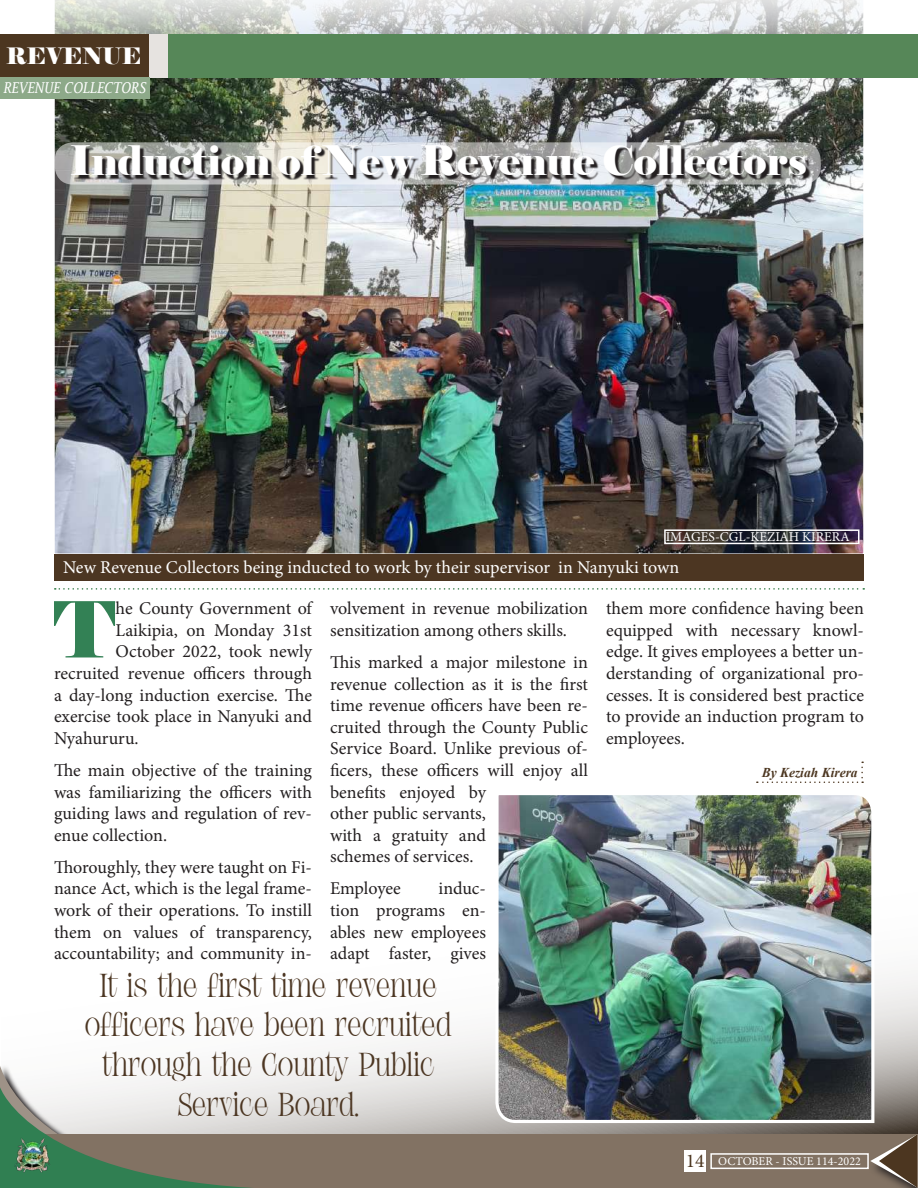
<style>
.page{position:relative;width:918px;height:1188px;background:#fff}
.page>*{position:absolute;margin:0;border:0;box-sizing:border-box;transform-origin:0 0}
.t1{font:77.25px "Elephant";color:#338155}
.t2{font:40.5px "Elephant";color:#fff}
.t3{font:33px/39.6px "Moresby";color:#4c3622;text-align:center}
.t4{font:22.5px "Elephant";color:#fff}
.t5{font:18px/21.6px "Minion Pro";color:#231f20;text-align:justify}
.t6{font:18px "Minion Pro";color:#fff}
.t7{font:italic 15px "Lucida Fax";color:#fff;scale:.83 1}
.t8{font:13.5px "Minion Pro";color:#fff}
.t9{font:italic 700 13.5px "Times New Roman";color:#4c3620}
.t10{font:12px "Minion Pro";color:#fff}
.s1{font-size:19.5px;color:#4c3620}
</style>
<div class="page">
<img style="left:54px;top:0;width:811px;height:554px">
<svg style="left:285px;top:976px;width:633px;height:158px;fill:#f7f7f6"></svg>
<div style="left:54px;top:554px;width:810px;height:27px;background:#4c3622"></div>
<img style="left:494px;top:795px;width:382px;height:330px">
<svg style="left:55px;top:588px;width:809px;height:2px"></svg>
<svg style="left:757px;top:762px;width:106px;height:21px"></svg>
<div style="left:0;top:1063px;width:305px;height:125px;background:#f8f8f8"></div>
<svg style="left:0;top:1066px;width:449px;height:21px"></svg>
<div style="left:144px;top:34px;width:774px;height:43px;background:#568758"></div>
<div style="left:0;top:34px;width:149px;height:43px;background:#4c3620"></div>
<div style="left:149px;top:34px;width:19px;height:43px;background:#e6e3e0"></div>
<div style="left:0;top:1134px;width:918px;height:54px;background:#827263"></div>
<svg style="left:0;top:1087px;width:503px;height:101px"></svg>
<div style="left:869px;top:1132px;width:49px;height:56px;background:#827263"></div>
<div style="left:684px;top:1150px;width:22px;height:22px;background:#fff"></div>
<div style="left:710px;top:1153px;width:159px;height:16px;border:2px solid #fff"></div>
<img style="left:14px;top:1137px;width:36px;height:35px">
<div style="left:0;top:77px;width:149px;height:22px;background:#8da989"></div>
<hr style="left:917px;top:1063px;width:1px;height:125px;background:#231f20">
<svg style="left:870px;top:1066px;width:48px;height:122px"></svg>
<div style="left:664px;top:529px;width:196px;height:15px;border:2px solid #fff"></div>
<svg style="left:55px;top:142px;width:766px;height:43px;background:#bcbebd"></svg>
<svg style="left:73px;top:147px;width:738px;height:33px;background:#888786"></svg>
<p class="t4" style="left:6px;top:42px;width:137px">REVENUE</p>
<p class="t7" style="left:3px;top:80px;width:173px">REVENUE COLLECTORS</p>
<h2 class="t2" style="left:70px;top:135px;width:739px">Induction of New Revenue Collectors</h2>
<p class="t8" style="left:666px;top:527px;width:186px">IMAGES-CGL-KEZIAH KIRERA</p>
<p class="t6" style="left:63px;top:555px;width:618px">New Revenue Collectors being inducted to work by their supervisor in Nanyuki town</p>
<h1 class="t1" style="left:54px;top:582px;width:63px">T</h1>
<p class="t5" style="left:115px;top:598px;width:198px">he County Government of</p>
<p class="t5" style="left:330px;top:598px;width:260px">volvement in revenue mobilization sensitization among others skills.</p>
<p class="t5" style="left:330px;top:652px;width:260px;text-align:left">This marked a major milestone in revenue collection as it is the first time revenue officers have been re&shy;cruited through the County Public<br>Service Board. Unlike previous of&shy;ficers, these officers will enjoy all benefits enjoyed by<br>other public servants,<br>with a gratuity and<br>schemes of services.</p>
<p class="t5" style="left:330px;top:878px;width:72px">Employee</p>
<p class="t5" style="left:606px;top:598px;width:260px">them more confidence having been equipped with necessary knowl&shy;edge. It gives employees a better un&shy;derstanding of organizational pro&shy;cesses. It is considered best practice to provide an induction program to employees.</p>
<p class="t5" style="left:115px;top:619px;width:198px">Laikipia, on Monday 31st</p>
<p class="t5" style="left:115px;top:641px;width:198px">October 2022, took newly</p>
<p class="t5" style="left:54px;top:663px;width:260px">recruited revenue officers through</p>
<p class="t5" style="left:54px;top:684px;width:259px">a day-long induction exercise. The</p>
<p class="t5" style="left:54px;top:706px;width:259px">exercise took place in Nanyuki and</p>
<p class="t5" style="left:54px;top:727px;width:86px">Nyahururu.</p>
<p class="t5" style="left:54px;top:760px;width:260px">The main objective of the training was familiarizing the officers with guiding laws and regulation of rev&shy;enue collection.</p>
<p class="t5" style="left:54px;top:856px;width:259px">Thoroughly, they were taught on Fi&shy;nance Act, which is the legal frame&shy;work of their operations. To instill them on values of transparency, accountability; and community in-</p>
<p class="t9" style="left:762px;top:764px;width:98px">By Keziah Kirera</p>
<p class="t5" style="left:330px;top:878px;width:158px;text-indent:109px">induc&shy;tion programs en&shy;ables new employees adapt faster, gives</p>
<h3 class="t3" style="left:85px;top:967px;width:368px">It is the first time revenue officers have been recruited through the County Public<br>Service Board.</h3>
<p class="t10" style="left:686px;top:1153px;width:177px"><span class="s1">14</span> OCTOBER - ISSUE 114-2022</p>
</div>
